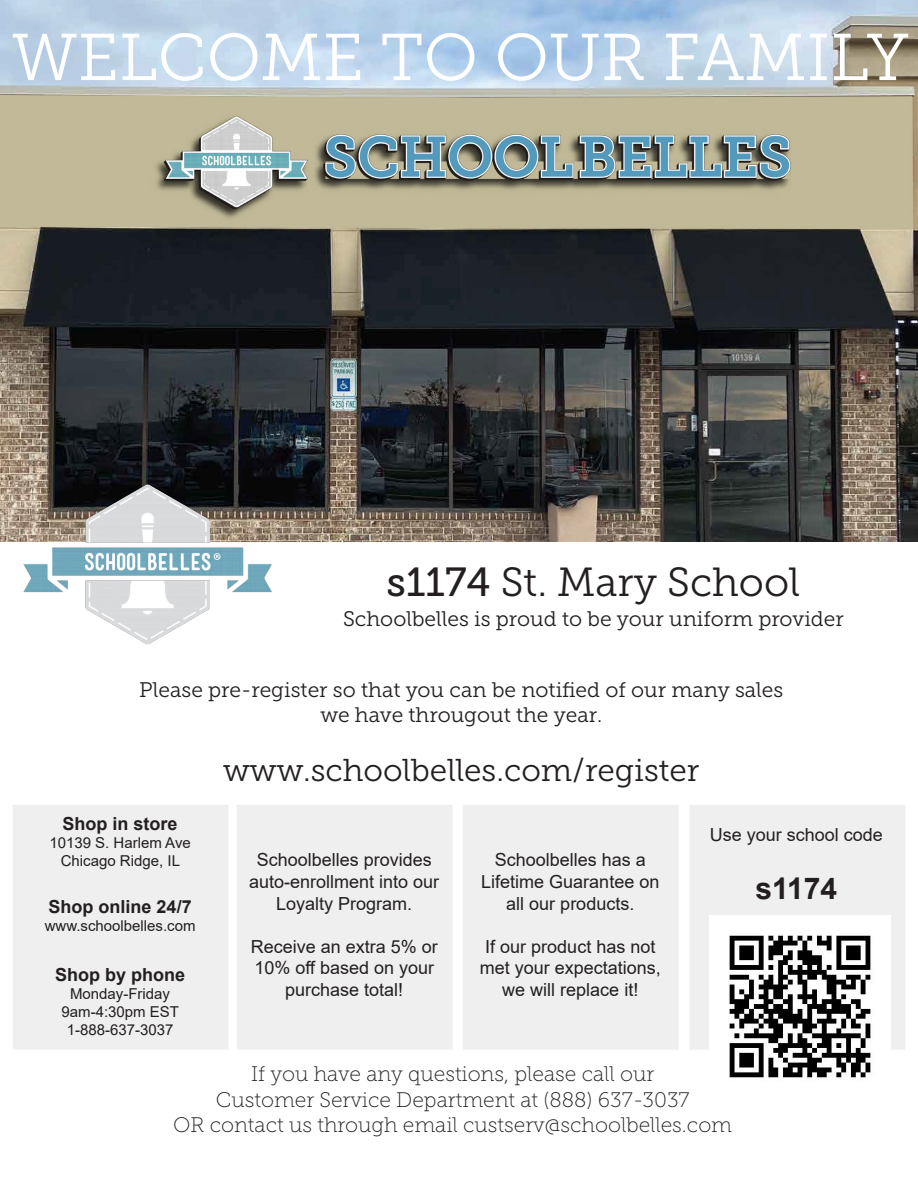
<style>
.page{position:relative;width:918px;height:1188px;background:#fff}
.page>*{position:absolute;margin:0;border:0;box-sizing:border-box;transform-origin:0 0}
.t1{font:66px "Museo Slab 300";color:#fff}
.t2{font:40.5px "Museo Slab 300";color:#231f20}
.t3{font:31.5px "Museo Slab 300";color:#231f20}
.t4{font:700 30px "Arial";color:#231f20}
.t5{font:21px/25.2px "Museo Slab 100";color:#231f20;text-align:center}
.t6{font:21px/25.2px "Museo Slab 300";color:#231f20;text-align:center}
.t7{font:18px/21.6px "Arial";color:#231f20;text-align:center}
.t8{font:700 18px "Arial";color:#231f20}
.t9{font:15px/18px "Arial";color:#231f20;text-align:center}
.s1{font-family:"Museo Slab 500"}
</style>
<div class="page">
<img style="left:0;top:0;width:918px;height:542px">
<div style="left:13px;top:805px;width:216px;height:245px;background:#efefef"></div>
<div style="left:237px;top:805px;width:216px;height:245px;background:#efefef"></div>
<img style="left:12px;top:473px;width:270px;height:172px">
<div style="left:463px;top:805px;width:216px;height:245px;background:#efefef"></div>
<div style="left:689px;top:805px;width:216px;height:245px;background:#efefef"></div>
<img style="left:709px;top:915px;width:182px;height:163px">
<p class="t1" style="left:12px;top:21px;width:899px">WELCOME TO OUR FAMILY</p>
<p class="t2" style="left:387px;top:559px;width:415px"><span class="s1">s1174</span> St. Mary School</p>
<p class="t6" style="left:343px;top:606px;width:502px">Schoolbelles is proud to be your uniform provider</p>
<p class="t6" style="left:139px;top:677px;width:646px">Please pre-register so that you can be notified of our many sales we have througout the year.</p>
<p class="t3" style="left:223px;top:753px;width:478px">www.schoolbelles.com/register</p>
<p class="t8" style="left:63px;top:811px;width:117px">Shop in store</p>
<p class="t9" style="left:49px;top:833px;width:143px">10139 S. Harlem Ave<br>Chicago Ridge, IL</p>
<p class="t8" style="left:49px;top:894px;width:145px">Shop online 24/7</p>
<p class="t9" style="left:45px;top:916px;width:152px">www.schoolbelles.com</p>
<p class="t8" style="left:55px;top:962px;width:132px">Shop by phone</p>
<p class="t9" style="left:62px;top:985px;width:119px">Monday-Friday<br>9am-4:30pm EST<br>1-888-637-3037</p>
<p class="t7" style="left:249px;top:849px;width:192px">Schoolbelles provides auto-enrollment into our<br>Loyalty Program.</p>
<p class="t7" style="left:251px;top:936px;width:189px">Receive an extra 5% or<br>10% off based on your purchase total!</p>
<p class="t7" style="left:481px;top:849px;width:180px">Schoolbelles has a<br>Lifetime Guarantee on all our products.</p>
<p class="t7" style="left:480px;top:936px;width:183px">If our product has not met your expectations, we will replace it!</p>
<p class="t7" style="left:710px;top:824px;width:175px">Use your school code</p>
<p class="t4" style="left:756px;top:867px;width:83px">s1174</p>
<p class="t5" style="left:173px;top:1062px;width:560px">If you have any questions, please call our<br>Customer Service Department at (888) 637-3037<br>OR contact us through email custserv@schoolbelles.com</p>
</div>
